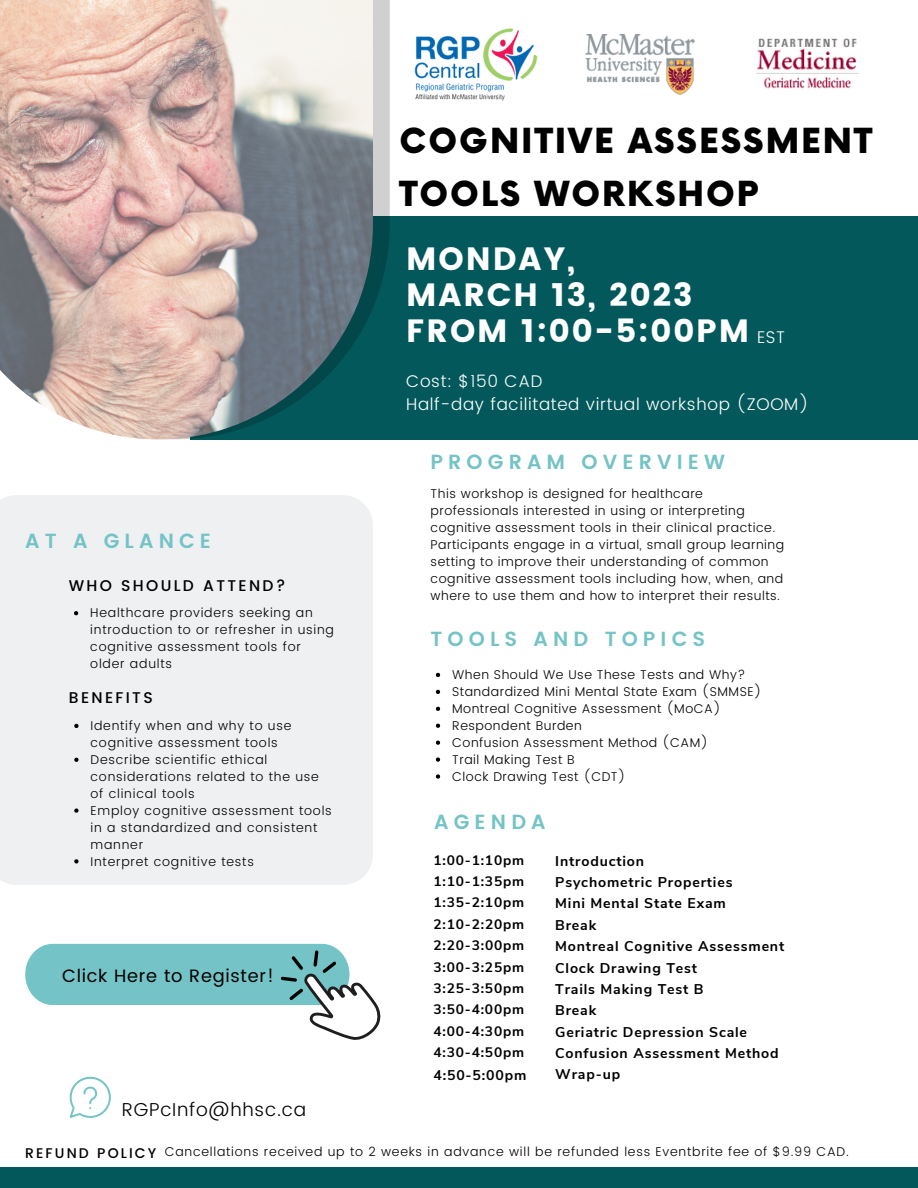
<style>
.page{position:relative;width:918px;height:1188px;background:#fff}
.page>*{position:absolute;margin:0;border:0;box-sizing:border-box;transform-origin:0 0}
.t1{font:900 33.75px/52.8px "Now";letter-spacing:.06em;color:#000}
.t2{font:32.25px/36px "Poppins";letter-spacing:.06em;color:#fff}
.t3{font:600 20.4px "Poppins";letter-spacing:.25em;color:#74c3c6}
.t4{font:300 18.75px "Poppins";letter-spacing:.04em;color:#000}
.t5{font:18px "Poppins";letter-spacing:.04em;color:#000}
.t6{font:300 16.95px/23.2px "Poppins";letter-spacing:.04em;color:#fff}
.t7{font:500 15.45px "Poppins";letter-spacing:.15em;color:#000}
.t8{font:700 14.1px/21.3px "Nunito Sans";letter-spacing:.06em;color:#000}
.t9{font:700 13.8px/21.3px "Nunito Sans";letter-spacing:.06em;color:#000;text-align:justify}
.t10{font:300 12.75px/17px "Poppins";letter-spacing:.04em;color:#000}
.t11{font:300 12.75px/17px "Poppins";letter-spacing:.06em;color:#000}
.s1{font-weight:300;font-size:16.95px}
.s2{font-weight:500;font-size:13.95px}
</style>
<div class="page">
<div style="left:190px;top:216px;width:728px;height:223px;background:#03585b"></div>
<div style="left:0;top:495px;width:373px;height:390px;background:#eef0f1"></div>
<div style="left:0;top:1167px;width:918px;height:21px;background:#03585b"></div>
<img style="left:414px;top:28px;width:124px;height:73px">
<img style="left:586px;top:34px;width:109px;height:61px">
<img style="left:756px;top:39px;width:103px;height:50px">
<svg style="left:70px;top:1077px;width:41px;height:41px"></svg>
<svg style="left:25px;top:944px;width:356px;height:96px"></svg>
<svg style="left:74px;top:724px;width:5px;height:4px"></svg>
<svg style="left:74px;top:758px;width:5px;height:4px"></svg>
<svg style="left:74px;top:808px;width:5px;height:5px"></svg>
<svg style="left:74px;top:859px;width:5px;height:5px"></svg>
<svg style="left:74px;top:611px;width:4px;height:4px"></svg>
<svg style="left:436px;top:673px;width:4px;height:4px"></svg>
<svg style="left:436px;top:690px;width:4px;height:4px"></svg>
<svg style="left:436px;top:707px;width:4px;height:4px"></svg>
<svg style="left:436px;top:724px;width:4px;height:4px"></svg>
<svg style="left:436px;top:741px;width:4px;height:4px"></svg>
<svg style="left:436px;top:757px;width:4px;height:5px"></svg>
<svg style="left:436px;top:774px;width:4px;height:5px"></svg>
<svg style="left:373px;top:0;width:17px;height:306px;fill:#d0d0d0"></svg>
<svg style="left:0;top:0;width:373px;height:439px"></svg>
<h1 class="t1" style="left:399px;top:116px;width:474px">COGNITIVE ASSESSMENT<br>TOOLS WORKSHOP</h1>
<h2 class="t2" style="left:406px;top:241px;width:381px">MONDAY,<br>MARCH 13, 2023<br>FROM 1:00-5:00PM <span class="s1">EST</span></h2>
<h3 class="t6" style="left:406px;top:369px;width:404px">Cost: $150 CAD<br>Half-day facilitated virtual workshop (ZOOM)</h3>
<h3 class="t3" style="left:25px;top:529px;width:187px">AT A GLANCE</h3>
<p class="t7" style="left:69px;top:576px;width:218px">WHO SHOULD ATTEND?</p>
<p class="t11" style="left:90px;top:605px;width:245px">Healthcare providers seeking an introduction to or refresher in using cognitive assessment tools for older adults</p>
<p class="t7" style="left:69px;top:689px;width:85px">BENEFITS</p>
<p class="t11" style="left:91px;top:717px;width:243px">Identify when and why to use cognitive assessment tools<br>Describe scientific ethical considerations related to the use of clinical tools<br>Employ cognitive assessment tools in a standardized and consistent manner<br>Interpret cognitive tests</p>
<h3 class="t5" style="left:62px;top:966px;width:213px">Click Here to Register!</h3>
<h3 class="t4" style="left:122px;top:1098px;width:186px">RGPcInfo@hhsc.ca</h3>
<h3 class="t3" style="left:431px;top:450px;width:296px">PROGRAM OVERVIEW</h3>
<p class="t10" style="left:431px;top:485px;width:355px">This workshop is designed for healthcare professionals interested in using or interpreting cognitive assessment tools in their clinical practice.<br>Participants engage in a virtual, small group learning setting to improve their understanding of common cognitive assessment tools including how, when, and where to use them and how to interpret their results.</p>
<h3 class="t3" style="left:431px;top:627px;width:276px">TOOLS AND TOPICS</h3>
<p class="t10" style="left:452px;top:666px;width:311px">When Should We Use These Tests and Why?<br>Standardized Mini Mental State Exam (SMMSE)<br>Montreal Cognitive Assessment (MoCA)<br>Respondent Burden<br>Confusion Assessment Method (CAM)<br>Trail Making Test B<br>Clock Drawing Test (CDT)</p>
<h3 class="t3" style="left:434px;top:810px;width:113px">AGENDA</h3>
<p class="t9" style="left:433px;top:850px;width:92px">1:00-1:10pm 1:10-1:35pm 1:35-2:10pm 2:10-2:20pm 2:20-3:00pm 3:00-3:25pm 3:25-3:50pm 3:50-4:00pm 4:00-4:30pm 4:30-4:50pm</p>
<p class="t8" style="left:433px;top:1064px;width:94px">4:50-5:00pm</p>
<p class="t8" style="left:555px;top:850px;width:231px">Introduction<br>Psychometric Properties<br>Mini Mental State Exam<br>Break<br>Montreal Cognitive Assessment<br>Clock Drawing Test<br>Trails Making Test B<br>Break<br>Geriatric Depression Scale<br>Confusion Assessment Method<br>Wrap-up</p>
<p class="t11" style="left:25px;top:1143px;width:825px"><span class="s2">REFUND POLICY</span> Cancellations received up to 2 weeks in advance will be refunded less Eventbrite fee of $9.99 CAD.</p>
</div>
